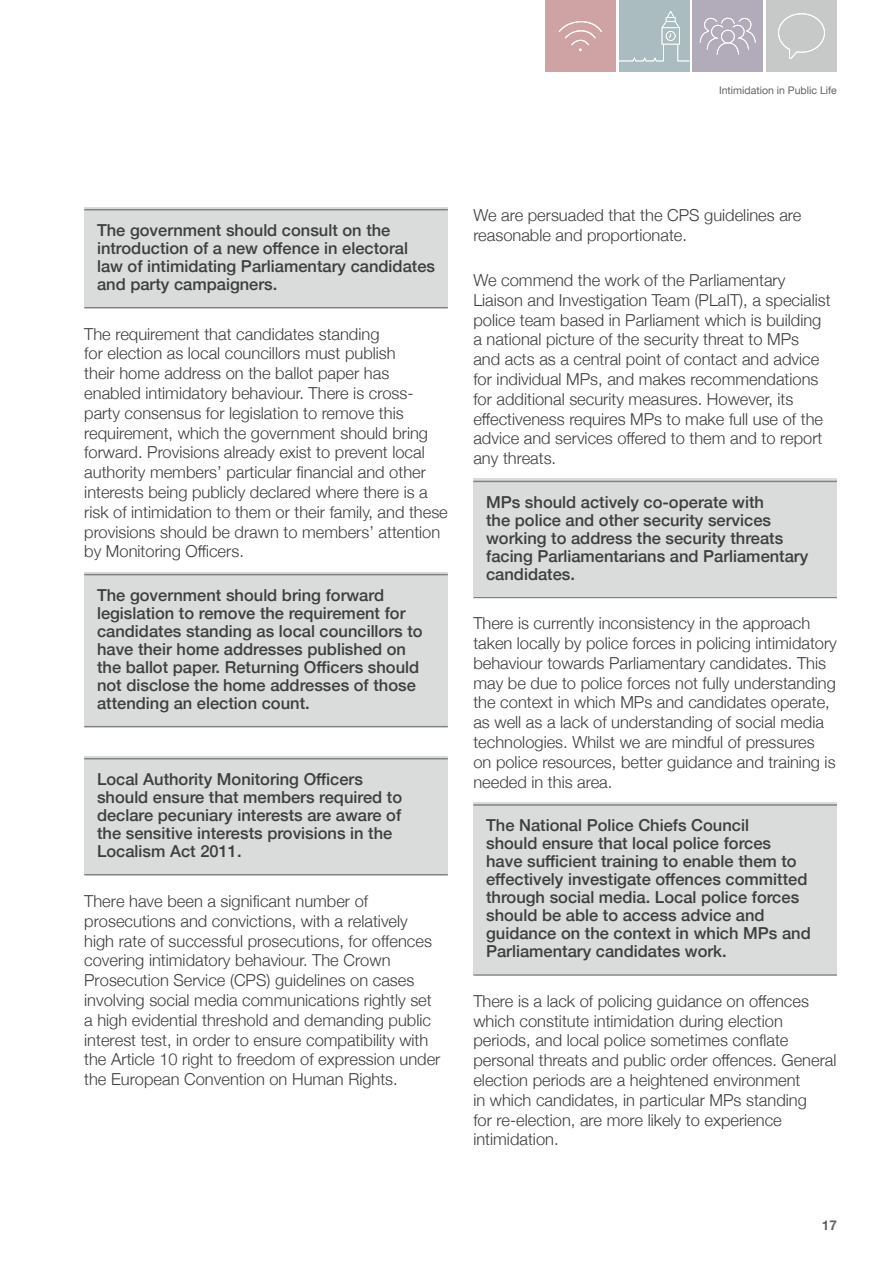
<style>
.page{position:relative;width:893px;height:1263px;background:#fff}
.page>*{position:absolute;margin:0;border:0;box-sizing:border-box;transform-origin:0 0}
._7_Body_Text{font:300 16.5px/19.8px "Helvetica Neue";color:#3e3e3f}
._12_Recomendations{font:500 16.5px/18px "Helvetica Neue";color:#3e3e3f}
.t1{font:700 13.5px "Helvetica Neue";color:#636366}
.t2{font:10.5px "Helvetica Neue";color:#636366}
</style>
<div class="page">
<div style="left:619px;top:1px;width:70px;height:71px;background:#aabcc0"></div>
<div style="left:545px;top:1px;width:71px;height:71px;background:#cfa2a3"></div>
<div style="left:692px;top:1px;width:71px;height:71px;background:#b2acba"></div>
<div style="left:766px;top:1px;width:71px;height:71px;background:#c7c9c9"></div>
<svg style="left:619px;top:11px;width:70px;height:50px"></svg>
<svg style="left:558px;top:21px;width:44px;height:30px"></svg>
<svg style="left:700px;top:17px;width:56px;height:38px"></svg>
<svg style="left:778px;top:13px;width:47px;height:46px"></svg>
<div style="left:84px;top:207px;width:364px;height:99px;background:#dadbdb"></div>
<hr style="left:84px;top:209px;width:364px;height:1px;background:#808285">
<hr style="left:84px;top:307px;width:364px;height:1px;background:#808285">
<div style="left:84px;top:572px;width:364px;height:153px;background:#dadbdb"></div>
<hr style="left:84px;top:574px;width:364px;height:1px;background:#808285">
<hr style="left:84px;top:726px;width:364px;height:1px;background:#808285">
<div style="left:84px;top:756px;width:364px;height:117px;background:#dadbdb"></div>
<hr style="left:84px;top:758px;width:364px;height:1px;background:#808285">
<hr style="left:84px;top:874px;width:364px;height:1px;background:#808285">
<div style="left:473px;top:479px;width:364px;height:117px;background:#dadbdb"></div>
<hr style="left:473px;top:481px;width:364px;height:1px;background:#808285">
<hr style="left:473px;top:597px;width:364px;height:1px;background:#808285">
<div style="left:473px;top:802px;width:364px;height:171px;background:#dadbdb"></div>
<hr style="left:473px;top:804px;width:364px;height:2px;background:#808285">
<hr style="left:473px;top:974px;width:364px;height:2px;background:#808285">
<p class="t2" style="left:719px;top:83px;width:119px">Intimidation in Public Life</p>
<p class="_12_Recomendations" style="left:97px;top:220px;width:340px">The government should consult on the introduction of a new offence in electoral law of intimidating Parliamentary candidates and party campaigners.</p>
<p class="_7_Body_Text" style="left:84px;top:323px;width:365px">The requirement that candidates standing<br>for election as local councillors must publish<br>their home address on the ballot paper has enabled intimidatory behaviour. There is cross&shy;party consensus for legislation to remove this requirement, which the government should bring forward. Provisions already exist to prevent local authority members’ particular financial and other interests being publicly declared where there is a risk of intimidation to them or their family, and these provisions should be drawn to members’ attention by Monitoring Officers.</p>
<p class="_12_Recomendations" style="left:97px;top:585px;width:327px">The government should bring forward legislation to remove the requirement for candidates standing as local councillors to have their home addresses published on the ballot paper. Returning Officers should not disclose the home addresses of those attending an election count.</p>
<p class="_12_Recomendations" style="left:97px;top:769px;width:307px">Local Authority Monitoring Officers should ensure that members required to declare pecuniary interests are aware of the sensitive interests provisions in the Localism Act 2011.</p>
<p class="_7_Body_Text" style="left:84px;top:890px;width:358px">There have been a significant number of prosecutions and convictions, with a relatively high rate of successful prosecutions, for offences covering intimidatory behaviour. The Crown Prosecution Service (CPS) guidelines on cases involving social media communications rightly set a high evidential threshold and demanding public interest test, in order to ensure compatibility with the Article 10 right to freedom of expression under the European Convention on Human Rights.</p>
<p class="_7_Body_Text" style="left:473px;top:204px;width:329px">We are persuaded that the CPS guidelines are reasonable and proportionate.</p>
<p class="_7_Body_Text" style="left:473px;top:269px;width:359px">We commend the work of the Parliamentary Liaison and Investigation Team (PLaIT), a specialist police team based in Parliament which is building a national picture of the security threat to MPs<br>and acts as a central point of contact and advice for individual MPs, and makes recommendations for additional security measures. However, its effectiveness requires MPs to make full use of the advice and services offered to them and to report any threats.</p>
<p class="_12_Recomendations" style="left:486px;top:491px;width:324px">MPs should actively co-operate with<br>the police and other security services working to address the security threats facing Parliamentarians and Parliamentary candidates.</p>
<p class="_7_Body_Text" style="left:473px;top:612px;width:365px">There is currently inconsistency in the approach taken locally by police forces in policing intimidatory behaviour towards Parliamentary candidates. This may be due to police forces not fully understanding the context in which MPs and candidates operate, as well as a lack of understanding of social media technologies. Whilst we are mindful of pressures<br>on police resources, better guidance and training is needed in this area.</p>
<p class="_12_Recomendations" style="left:486px;top:815px;width:326px">The National Police Chiefs Council<br>should ensure that local police forces have sufficient training to enable them to effectively investigate offences committed through social media. Local police forces should be able to access advice and guidance on the context in which MPs and Parliamentary candidates work.</p>
<p class="_7_Body_Text" style="left:473px;top:990px;width:365px">There is a lack of policing guidance on offences which constitute intimidation during election periods, and local police sometimes conflate personal threats and public order offences. General election periods are a heightened environment<br>in which candidates, in particular MPs standing<br>for re-election, are more likely to experience intimidation.</p>
<p class="t1" style="left:822px;top:1214px;width:17px">17</p>
</div>
